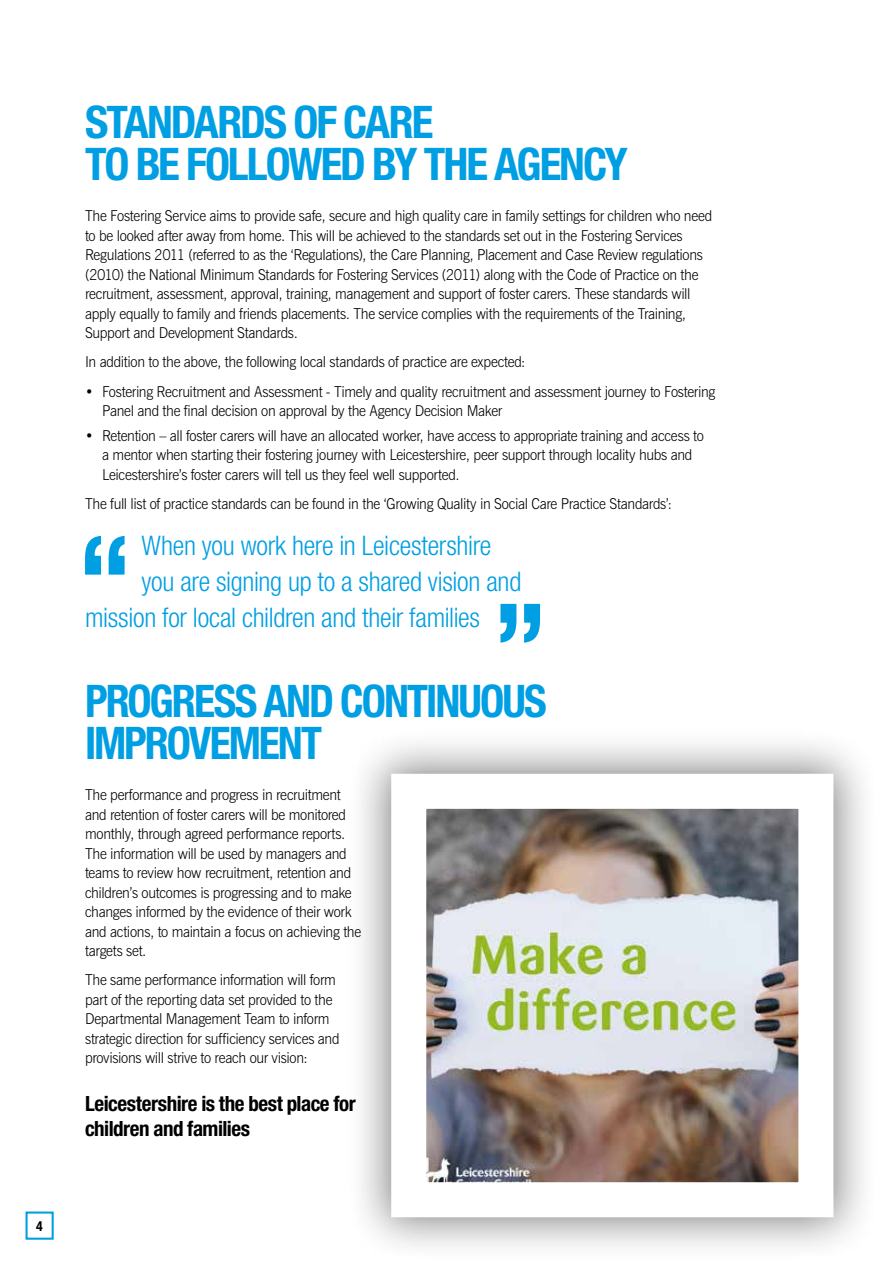
<style>
.page{position:relative;width:893px;height:1263px;background:#fff}
.page>*{position:absolute;margin:0;border:0;box-sizing:border-box;transform-origin:0 0}
.t1{font:700 condensed 45px/42px "Helvetica Neue LT Std";letter-spacing:-.045em;color:#009fe3}
.t2{font:300 condensed 27px "Helvetica Neue LT Std";letter-spacing:-.01em;color:#009fe3}
.t3{font:700 condensed 21px/25.5px "Helvetica Neue LT Std";letter-spacing:-.02em;color:#000}
.t4{font:300 15px/19.5px "News Gothic BT";letter-spacing:-.02em;color:#000;scale:.95 1}
.t5{font:700 condensed 13.8px "Helvetica Neue LT Std";color:#000}
</style>
<div class="page">
<div style="left:26px;top:1211px;width:28px;height:29px;border:2px solid #009fe3"></div>
<div style="left:345px;top:728px;width:534px;height:535px;background:#000;opacity:.5"></div>
<img style="left:427px;top:810px;width:370px;height:371px">
<svg style="left:85px;top:536px;width:40px;height:39px"></svg>
<svg style="left:500px;top:604px;width:40px;height:39px"></svg>
<p class="t5" style="left:36px;top:1217px;width:8px">4</p>
<h1 class="t1" style="left:85px;top:101px;width:544px">STANDARDS OF CARE<br>TO BE FOLLOWED BY THE AGENCY</h1>
<p class="t4" style="left:85px;top:206px;width:662px">The Fostering Service aims to provide safe, secure and high quality care in family settings for children who need to be looked after away from home. This will be achieved to the standards set out in the Fostering Services Regulations 2011 (referred to as the ‘Regulations), the Care Planning, Placement and Case Review regulations (2010) the National Minimum Standards for Fostering Services (2011) along with the Code of Practice on the recruitment, assessment, approval, training, management and support of foster carers. These standards will apply equally to family and friends placements. The service complies with the requirements of the Training, Support and Development Standards.</p>
<p class="t4" style="left:85px;top:352px;width:465px">In addition to the above, the following local standards of practice are expected:</p>
<p class="t4" style="left:102px;top:382px;width:647px;text-indent:-17px">• Fostering Recruitment and Assessment - Timely and quality recruitment and assessment journey to Fostering<br>Panel and the final decision on approval by the Agency Decision Maker</p>
<p class="t4" style="left:102px;top:425px;width:635px;text-indent:-17px">• Retention – all foster carers will have an allocated worker, have access to appropriate training and access to a mentor when starting their fostering journey with Leicestershire, peer support through locality hubs and<br>Leicestershire’s foster carers will tell us they feel well supported.</p>
<p class="t4" style="left:85px;top:494px;width:619px">The full list of practice standards can be found in the ‘Growing Quality in Social Care Practice Standards’:</p>
<h2 class="t2" style="left:142px;top:530px;width:351px">When you work here in Leicestershire</h2>
<h2 class="t2" style="left:142px;top:566px;width:381px">you are signing up to a shared vision and</h2>
<h2 class="t2" style="left:85px;top:602px;width:397px">mission for local children and their families</h2>
<h1 class="t1" style="left:85px;top:680px;width:463px">PROGRESS AND CONTINUOUS<br>IMPROVEMENT</h1>
<p class="t4" style="left:85px;top:785px;width:292px">The performance and progress in recruitment and retention of foster carers will be monitored monthly, through agreed performance reports.<br>The information will be used by managers and teams to review how recruitment, retention and children’s outcomes is progressing and to make changes informed by the evidence of their work and actions, to maintain a focus on achieving the targets set.</p>
<p class="t4" style="left:85px;top:970px;width:270px">The same performance information will form part of the reporting data set provided to the Departmental Management Team to inform strategic direction for sufficiency services and provisions will strive to reach our vision:</p>
<h3 class="t3" style="left:85px;top:1090px;width:272px">Leicestershire is the best place for children and families</h3>
</div>
